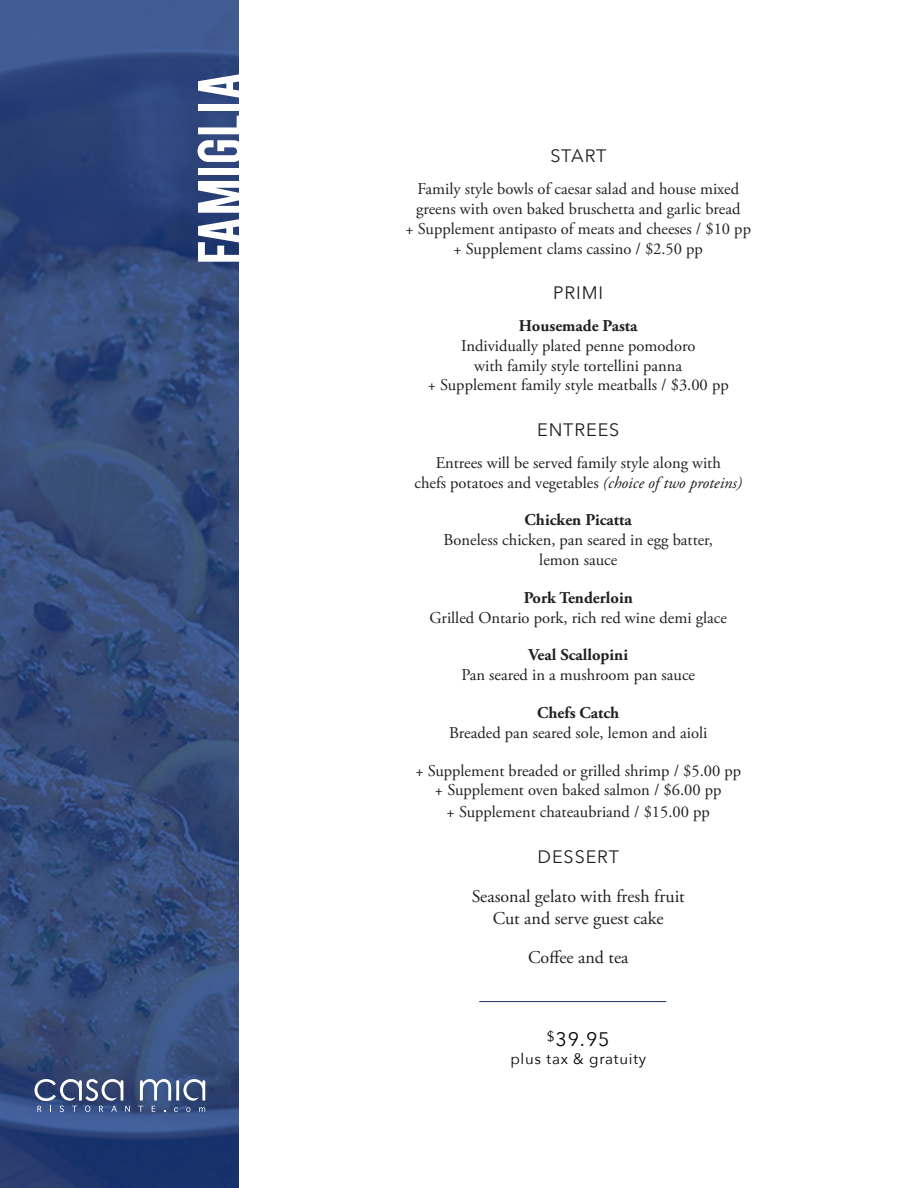
<style>
.page{position:relative;width:918px;height:1188px;background:#fff}
.page>*{position:absolute;margin:0;border:0;box-sizing:border-box;transform-origin:0 0}
.t1{font:51px "Bebas";letter-spacing:.02em;color:#fff}
.t2{font:19.5px "Avenir Next";color:#000}
.t3{font:18px "Adobe Garamond Pro";color:#231f20}
.t4{font:18px "Avenir Next";letter-spacing:.05em;color:#231f20}
.t5{font:16.5px "Adobe Garamond Pro";color:#231f20}
.t6{font:700 16.5px "Adobe Garamond Pro";color:#231f20}
.t7{font:15px "Avenir Next";letter-spacing:.05em;color:#000}
.s1{font-style:italic}
</style>
<div class="page">
<img style="left:0;top:0;width:239px;height:1188px">
<svg style="left:35px;top:1079px;width:95px;height:33px;background:#5d6c93"></svg>
<svg style="left:138px;top:1079px;width:67px;height:33px;background:#63769b"></svg>
<hr style="left:479px;top:1001px;width:187px;height:1px;background:#1c316a">
<p class="t1" style="left:184px;top:264px;width:194px;rotate:-90deg">famiglia</p>
<p class="t4" style="left:550px;top:141px;width:58px">START</p>
<p class="t5" style="left:417px;top:179px;width:323px">Family style bowls of caesar salad and house mixed</p>
<p class="t5" style="left:416px;top:199px;width:326px">greens with oven baked bruschetta and garlic bread</p>
<p class="t5" style="left:406px;top:219px;width:347px">+ Supplement antipasto of meats and cheeses / $10 pp</p>
<p class="t5" style="left:454px;top:239px;width:251px">+ Supplement clams cassino / $2.50 pp</p>
<p class="t4" style="left:553px;top:278px;width:52px">PRIMI</p>
<p class="t6" style="left:519px;top:316px;width:120px">Housemade Pasta</p>
<p class="t5" style="left:461px;top:336px;width:236px">Individually plated penne pomodoro</p>
<p class="t5" style="left:474px;top:356px;width:210px">with family style tortellini panna</p>
<p class="t5" style="left:428px;top:375px;width:302px">+ Supplement family style meatballs / $3.00 pp</p>
<p class="t4" style="left:537px;top:415px;width:84px">ENTREES</p>
<p class="t5" style="left:436px;top:453px;width:287px">Entrees will be served family style along with</p>
<p class="t5" style="left:414px;top:473px;width:329px">chefs potatoes and vegetables <span class="s1">(choice of two proteins)</span></p>
<p class="t6" style="left:525px;top:511px;width:109px">Chicken Picatta</p>
<p class="t5" style="left:444px;top:530px;width:271px">Boneless chicken, pan seared in egg batter,</p>
<p class="t5" style="left:539px;top:550px;width:79px">lemon sauce</p>
<p class="t6" style="left:524px;top:588px;width:111px">Pork Tenderloin</p>
<p class="t5" style="left:430px;top:608px;width:299px">Grilled Ontario pork, rich red wine demi glace</p>
<p class="t6" style="left:529px;top:646px;width:101px">Veal Scallopini</p>
<p class="t5" style="left:461px;top:665px;width:235px">Pan seared in a mushroom pan sauce</p>
<p class="t6" style="left:537px;top:703px;width:84px">Chefs Catch</p>
<p class="t5" style="left:449px;top:723px;width:260px">Breaded pan seared sole, lemon and aioli</p>
<p class="t5" style="left:415px;top:761px;width:327px">+ Supplement breaded or grilled shrimp / $5.00 pp</p>
<p class="t5" style="left:435px;top:780px;width:288px">+ Supplement oven baked salmon / $6.00 pp</p>
<p class="t5" style="left:447px;top:802px;width:265px">+ Supplement chateaubriand / $15.00 pp</p>
<p class="t4" style="left:538px;top:841px;width:83px">DESSERT</p>
<p class="t3" style="left:472px;top:886px;width:215px">Seasonal gelato with fresh fruit</p>
<p class="t3" style="left:493px;top:907px;width:172px">Cut and serve guest cake</p>
<p class="t3" style="left:528px;top:947px;width:102px">Coffee and tea</p>
<p class="t2" style="left:547px;top:1022px;width:64px"><sup>$</sup>39.95</p>
<p class="t7" style="left:510px;top:1046px;width:137px">plus tax &amp; gratuity</p>
</div>
